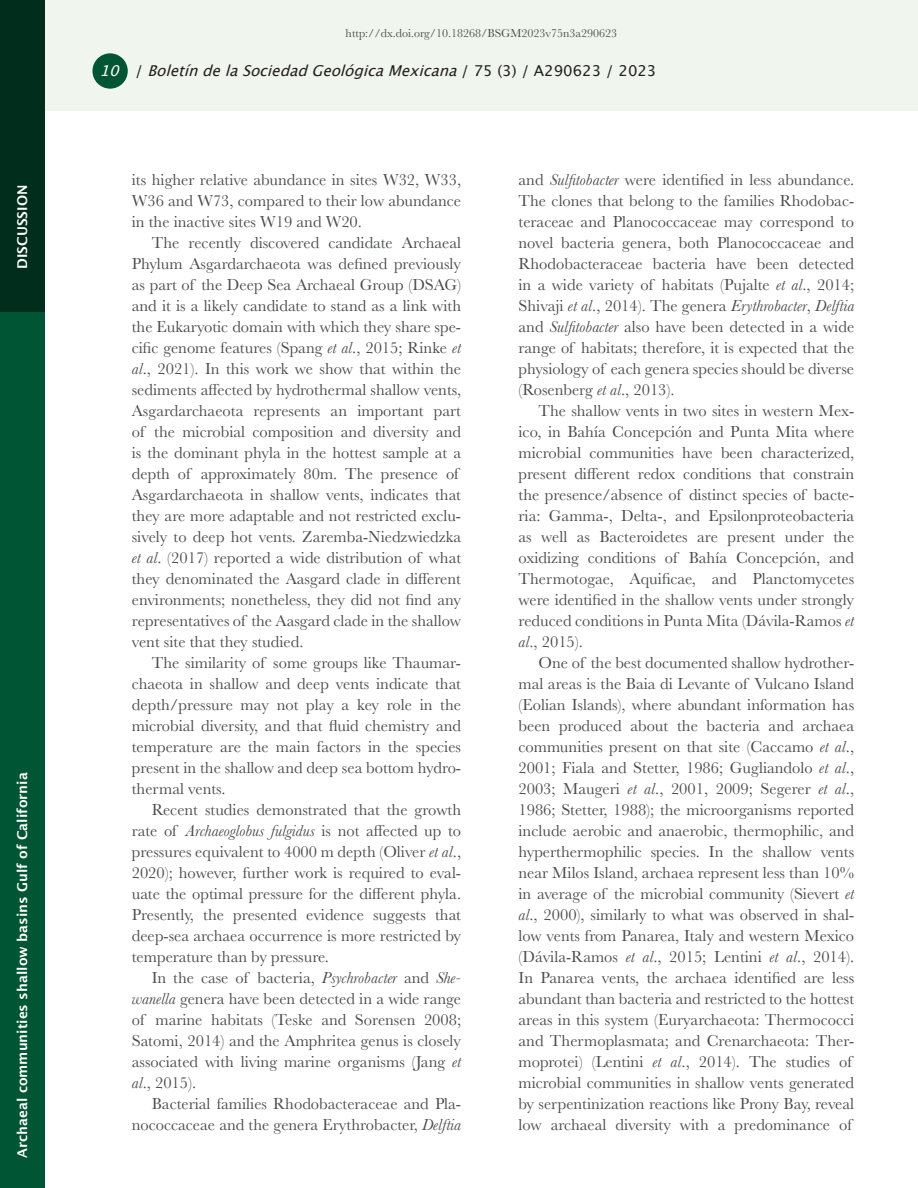
<style>
.page{position:relative;width:918px;height:1188px;background:#fff}
.page>*{position:absolute;margin:0;border:0;box-sizing:border-box;transform-origin:0 0}
.Indented-text{font:16.5px/21px "Baskerville";color:#4b4c4d;text-align:justify}
.t1{font:italic 15px "Lucida Grande";color:#231f20}
.t2{font:italic 15px "Lucida Grande";color:#fff}
.Section{font:600 13.5px "Lucida Sans";color:#fff}
.t3{font:12px "Baskerville";color:#4b4c4d}
.s1{font-style:normal}
.s2{font-style:italic}
</style>
<div class="page">
<div style="left:0;top:311px;width:44px;height:877px;background:#005534"></div>
<div style="left:45px;top:0;width:873px;height:111px;background:#f0f6ed"></div>
<div style="left:92px;top:53px;width:36px;height:36px;background:#005534;border-radius:50%"></div>
<div style="left:0;top:0;width:44px;height:311px;background:#012d1c"></div>
<p class="Section" style="left:15px;top:269px;width:85px;rotate:-90deg">DISCUSSION</p>
<p class="Section" style="left:15px;top:1158px;width:387px;rotate:-90deg">Archaeal communities shallow basins Gulf of California</p>
<p class="t2" style="left:100px;top:62px;width:28px">10</p>
<p class="t3" style="left:346px;top:26px;width:273px">http://dx.doi.org/10.18268/BSGM2023v75n3a290623</p>
<p class="t1" style="left:135px;top:62px;width:523px"><span class="s1">/</span> BoletíndelaSociedadGeológicaMexicana<span class="s1">/ 7 5 ( 3 ) / A 2 9 0 6 2 3 / 2 0 2 3</span></p>
<p class="Indented-text" style="left:132px;top:169px;width:331px">its higher relative abundance in sites W32, W33, W36 and W73, compared to their low abundance in the inactive sites W19 and W20.</p>
<p class="Indented-text" style="left:132px;top:232px;width:331px;text-align:left;text-indent:20px">The recently discovered candidate Archaeal Phylum Asgardarchaeota was defined previously as part of the Deep Sea Archaeal Group (DSAG) and it is a likely candidate to stand as a link with the Eukaryotic domain with which they share spe&shy;cific genome features (Spang <span class="s2">et al</span>., 2015; Rinke <span class="s2">et al</span>., 2021). In this work we show that within the sediments affected by hydrothermal shallow vents, Asgardarchaeota represents an important part of the microbial composition and diversity and is the dominant phyla in the hottest sample at a depth of approximately 80m. The presence of Asgardarchaeota in shallow vents, indicates that they are more adaptable and not restricted exclu&shy;sively to deep hot vents. Zaremba-Niedzwiedzka <span class="s2">et al</span>. (2017) reported a wide distribution of what they denominated the Aasgard clade in different environments; nonetheless, they did not find any representatives of the Aasgard clade in the shallow vent site that they studied.</p>
<p class="Indented-text" style="left:132px;top:652px;width:331px;text-indent:20px">The similarity of some groups like Thaumar&shy;chaeota in shallow and deep vents indicate that depth/pressure may not play a key role in the microbial diversity, and that fluid chemistry and temperature are the main factors in the species present in the shallow and deep sea bottom hydro&shy;thermal vents.</p>
<p class="Indented-text" style="left:132px;top:799px;width:331px;text-indent:20px">Recent studies demonstrated that the growth rate of <span class="s2">Archaeoglobus fulgidus</span> is not affected up to pressures equivalent to 4000 m depth (Oliver <span class="s2">et al</span>., 2020); however, further work is required to eval&shy;uate the optimal pressure for the different phyla.<br>Presently, the presented evidence suggests that deep-sea archaea occurrence is more restricted by temperature than by pressure.</p>
<p class="Indented-text" style="left:132px;top:967px;width:331px;text-indent:20px">In the case of bacteria, <span class="s2">Psychrobacter</span> and <span class="s2">She&shy;wanella</span> genera have been detected in a wide range of marine habitats (Teske and Sorensen 2008; Satomi, 2014) and the Amphritea genus is closely associated with living marine organisms (Jang <span class="s2">et al</span>., 2015).</p>
<p class="Indented-text" style="left:132px;top:1093px;width:331px;text-align:right">Bacterial families Rhodobacteraceae and Pla&shy;nococcaceae and the genera Erythrobacter, <span class="s2">Delftia</span></p>
<p class="Indented-text" style="left:519px;top:169px;width:337px">and <span class="s2">Sulfitobacter</span> were identified in less abundance.<br>The clones that belong to the families Rhodobac&shy;teraceae and Planococcaceae may correspond to novel bacteria genera, both Planococcaceae and Rhodobacteraceae bacteria have been detected in a wide variety of habitats (Pujalte <span class="s2">et al</span>., 2014; Shivaji <span class="s2">et al</span>., 2014). The genera <span class="s2">Erythrobacter</span>, <span class="s2">Delftia </span>and <span class="s2">Sulfitobacter</span> also have been detected in a wide range of habitats; therefore, it is expected that the physiology of each genera species should be diverse (Rosenberg <span class="s2">et al</span>., 2013).</p>
<p class="Indented-text" style="left:519px;top:400px;width:337px;text-indent:20px">The shallow vents in two sites in western Mex&shy;ico, in Bahía Concepción and Punta Mita where microbial communities have been characterized, present different redox conditions that constrain the presence/absence of distinct species of bacte&shy;ria: Gamma-, Delta-, and Epsilonproteobacteria as well as Bacteroidetes are present under the oxidizing conditions of Bahía Concepción, and Thermotogae, Aquificae, and Planctomycetes were identified in the shallow vents under strongly reduced conditions in Punta Mita (Dávila-Ramos <span class="s2">et al</span>., 2015).</p>
<p class="Indented-text" style="left:519px;top:652px;width:337px;text-align:left;text-indent:20px">One of the best documented shallow hydrother&shy;mal areas is the Baia di Levante of Vulcano Island (Eolian Islands), where abundant information has been produced about the bacteria and archaea communities present on that site (Caccamo <span class="s2">et al</span>., 2001; Fiala and Stetter, 1986; Gugliandolo <span class="s2">et al</span>., 2003; Maugeri <span class="s2">et al</span>., 2001, 2009; Segerer <span class="s2">et al</span>., 1986; Stetter, 1988); the microorganisms reported include aerobic and anaerobic, thermophilic, and hyperthermophilic species. In the shallow vents near Milos Island, archaea represent less than 10% in average of the microbial community (Sievert <span class="s2">et al</span>., 2000), similarly to what was observed in shal&shy;low vents from Panarea, Italy and western Mexico (Dávila-Ramos <span class="s2">et al</span>., 2015; Lentini <span class="s2">et al</span>., 2014).<br>In Panarea vents, the archaea identified are less abundant than bacteria and restricted to the hottest areas in this system (Euryarchaeota: Thermococci and Thermoplasmata; and Crenarchaeota: Ther&shy;moprotei) (Lentini <span class="s2">et al</span>., 2014). The studies of microbial communities in shallow vents generated by serpentinization reactions like Prony Bay, reveal low archaeal diversity with a predominance of</p>
</div>
